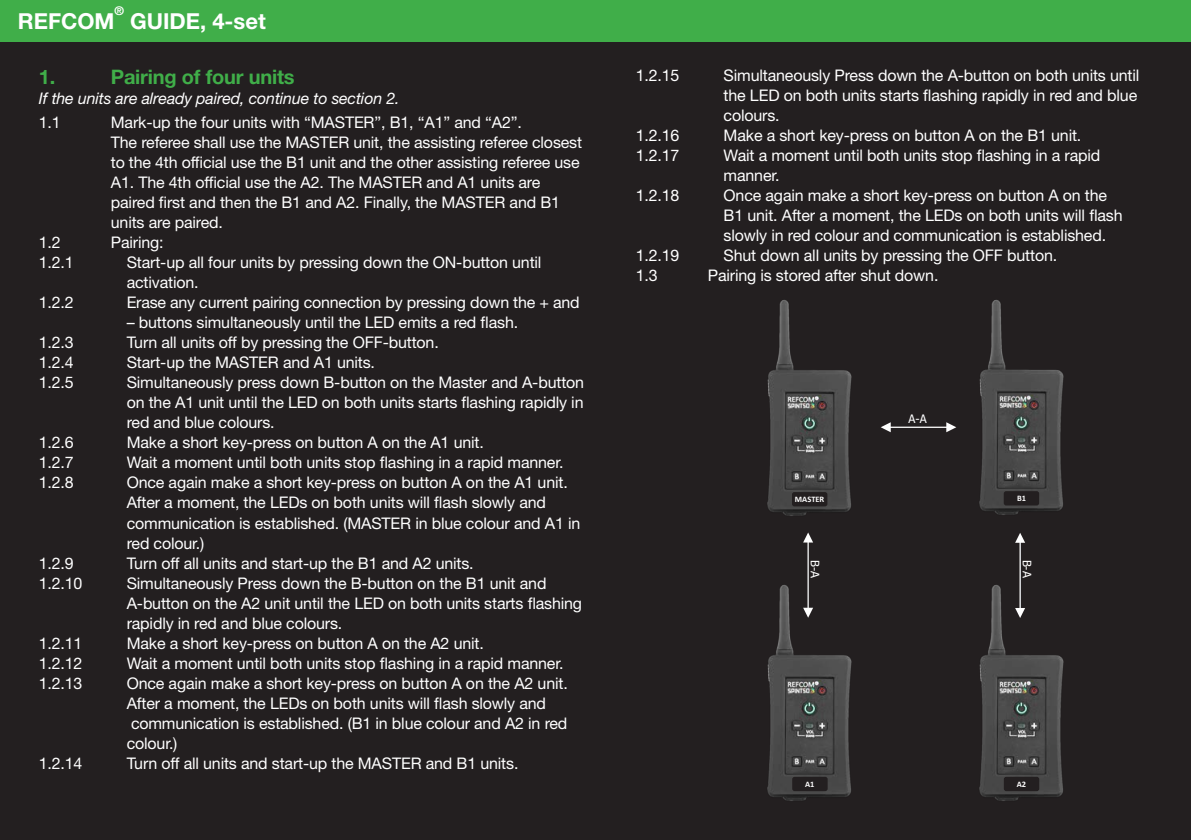
<style>
.page{position:relative;width:1191px;height:840px;background:#fff}
.page>*{position:absolute;margin:0;border:0;box-sizing:border-box;transform-origin:0 0}
.t1{font:700 22px "Helvetica Neue LT Std";color:#fff}
.t2{font:700 20px "Helvetica Neue LT Std";letter-spacing:-.01em;color:#40ae49}
.t3{font:16px/20px "Helvetica Neue LT Std";letter-spacing:-.01em;color:#fff}
.t4{font:italic 16px "Helvetica Neue LT Std";letter-spacing:-.01em;color:#fff}
.t5{font:700 12px "Helvetica Neue LT Std";color:#fff}
.t6{font:11.6px "Tahoma";color:#fff}
.t7{font:700 8.4px "Calibri";letter-spacing:-.005em;color:#fff}
</style>
<div class="page">
<div style="left:0;top:0;width:1191px;height:839px;background:#231f20"></div>
<div style="left:0;top:0;width:1191px;height:42px;background:#40ae49"></div>
<img style="left:767px;top:300px;width:85px;height:216px">
<div style="left:792px;top:492px;width:35px;height:14px;background:#231f20;border-radius:2px"></div>
<img style="left:767px;top:585px;width:85px;height:216px">
<div style="left:792px;top:776px;width:35px;height:14px;background:#231f20;border-radius:2px"></div>
<img style="left:979px;top:585px;width:85px;height:216px">
<div style="left:1003px;top:776px;width:36px;height:14px;background:#231f20;border-radius:2px"></div>
<img style="left:979px;top:299px;width:85px;height:216px">
<div style="left:1003px;top:491px;width:36px;height:14px;background:#231f20;border-radius:2px"></div>
<hr style="left:889px;top:426px;width:59px;height:1px;background:#fff">
<svg style="left:946px;top:422px;width:10px;height:10px"></svg>
<svg style="left:881px;top:422px;width:9px;height:10px"></svg>
<hr style="left:1019px;top:541px;width:1px;height:68px;background:#fff">
<svg style="left:1015px;top:607px;width:10px;height:10px"></svg>
<svg style="left:1015px;top:533px;width:5px;height:9px"></svg>
<img style="left:1020px;top:533px;width:14px;height:72px">
<hr style="left:807px;top:540px;width:1px;height:69px;background:#fff">
<svg style="left:803px;top:607px;width:10px;height:10px"></svg>
<svg style="left:803px;top:533px;width:5px;height:9px"></svg>
<img style="left:808px;top:532px;width:14px;height:73px">
<p class="t5" style="left:114px;top:3px;width:11px">®</p>
<p class="t1" style="left:18px;top:7px;width:98px">REFCOM</p>
<p class="t1" style="left:130px;top:7px;width:137px">GUIDE, 4-set</p>
<p class="t2" style="left:39px;top:64px;width:18px">1.</p>
<p class="t2" style="left:111px;top:64px;width:185px">Pairing of four units</p>
<p class="t4" style="left:39px;top:89px;width:362px">If the units are already paired, continue to section 2.</p>
<p class="t3" style="left:39px;top:112px;width:23px">1.1</p>
<p class="t3" style="left:111px;top:112px;width:412px">Mark-up the four units with “MASTER”, B1, “A1” and “A2”.</p>
<p class="t3" style="left:111px;top:132px;width:473px">The referee shall use the MASTER unit, the assisting referee closest</p>
<p class="t3" style="left:111px;top:152px;width:470px">to the 4th official use the B1 unit and the other assisting referee use A1. The 4th official use the A2. The MASTER and A1 units are paired first and then the B1 and A2. Finally, the MASTER and B1 units are paired.</p>
<p class="t3" style="left:39px;top:232px;width:23px">1.2</p>
<p class="t3" style="left:111px;top:232px;width:54px">Pairing:</p>
<p class="t3" style="left:39px;top:252px;width:36px">1.2.1</p>
<p class="t3" style="left:127px;top:252px;width:416px">Start-up all four units by pressing down the ON-button until activation.</p>
<p class="t3" style="left:39px;top:292px;width:36px">1.2.2</p>
<p class="t3" style="left:127px;top:292px;width:454px">Erase any current pairing connection by pressing down the + and</p>
<p class="t3" style="left:127px;top:312px;width:393px">– buttons simultaneously until the LED emits a red flash.</p>
<p class="t3" style="left:39px;top:332px;width:36px">1.2.3</p>
<p class="t3" style="left:127px;top:332px;width:314px">Turn all units off by pressing the OFF-button.</p>
<p class="t3" style="left:39px;top:352px;width:36px">1.2.4</p>
<p class="t3" style="left:127px;top:352px;width:250px">Start-up the MASTER and A1 units.</p>
<p class="t3" style="left:39px;top:372px;width:36px">1.2.5</p>
<p class="t3" style="left:127px;top:372px;width:459px">Simultaneously press down B-button on the Master and A-button</p>
<p class="t3" style="left:127px;top:392px;width:458px">on the A1 unit until the LED on both units starts flashing rapidly in</p>
<p class="t3" style="left:127px;top:412px;width:149px">red and blue colours.</p>
<p class="t3" style="left:39px;top:432px;width:36px">1.2.6</p>
<p class="t3" style="left:127px;top:432px;width:359px">Make a short key-press on button A on the A1 unit.</p>
<p class="t3" style="left:39px;top:452px;width:36px">1.2.7</p>
<p class="t3" style="left:127px;top:452px;width:438px">Wait a moment until both units stop flashing in a rapid manner.</p>
<p class="t3" style="left:39px;top:472px;width:36px">1.2.8</p>
<p class="t3" style="left:127px;top:472px;width:442px">Once again make a short key-press on button A on the A1 unit.</p>
<p class="t3" style="left:127px;top:492px;width:421px">After a moment, the LEDs on both units will flash slowly and</p>
<p class="t3" style="left:127px;top:512px;width:455px">communication is established. (MASTER in blue colour and A1 in</p>
<p class="t3" style="left:127px;top:532px;width:79px">red colour.)</p>
<p class="t3" style="left:39px;top:552px;width:36px">1.2.9</p>
<p class="t3" style="left:127px;top:552px;width:348px">Turn off all units and start-up the B1 and A2 units.</p>
<p class="t3" style="left:39px;top:572px;width:45px">1.2.10</p>
<p class="t3" style="left:127px;top:572px;width:421px">Simultaneously Press down the B-button on the B1 unit and</p>
<p class="t3" style="left:127px;top:592px;width:457px">A-button on the A2 unit until the LED on both units starts flashing</p>
<p class="t3" style="left:127px;top:612px;width:217px">rapidly in red and blue colours.</p>
<p class="t3" style="left:39px;top:632px;width:45px">1.2.11</p>
<p class="t3" style="left:127px;top:632px;width:359px">Make a short key-press on button A on the A2 unit.</p>
<p class="t3" style="left:39px;top:652px;width:45px">1.2.12</p>
<p class="t3" style="left:127px;top:652px;width:438px">Wait a moment until both units stop flashing in a rapid manner.</p>
<p class="t3" style="left:39px;top:672px;width:45px">1.2.13</p>
<p class="t3" style="left:127px;top:672px;width:442px">Once again make a short key-press on button A on the A2 unit.</p>
<p class="t3" style="left:127px;top:692px;width:421px">After a moment, the LEDs on both units will flash slowly and</p>
<p class="t3" style="left:131px;top:712px;width:438px">communication is established. (B1 in blue colour and A2 in red</p>
<p class="t3" style="left:127px;top:732px;width:52px">colour.)</p>
<p class="t3" style="left:39px;top:752px;width:45px">1.2.14</p>
<p class="t3" style="left:127px;top:752px;width:393px">Turn off all units and start-up the MASTER and B1 units.</p>
<p class="t3" style="left:636px;top:65px;width:45px">1.2.15</p>
<p class="t3" style="left:723px;top:65px;width:417px">Simultaneously Press down the A-button on both units until</p>
<p class="t3" style="left:723px;top:85px;width:415px">the LED on both units starts flashing rapidly in red and blue</p>
<p class="t3" style="left:723px;top:105px;width:58px">colours.</p>
<p class="t3" style="left:636px;top:125px;width:45px">1.2.16</p>
<p class="t3" style="left:723px;top:125px;width:359px">Make a short key-press on button A on the B1 unit.</p>
<p class="t3" style="left:636px;top:145px;width:45px">1.2.17</p>
<p class="t3" style="left:723px;top:145px;width:378px">Wait a moment until both units stop flashing in a rapid</p>
<p class="t3" style="left:723px;top:165px;width:57px">manner.</p>
<p class="t3" style="left:636px;top:185px;width:45px">1.2.18</p>
<p class="t3" style="left:723px;top:185px;width:385px">Once again make a short key-press on button A on the</p>
<p class="t3" style="left:723px;top:205px;width:400px">B1 unit. After a moment, the LEDs on both units will flash</p>
<p class="t3" style="left:723px;top:225px;width:384px">slowly in red colour and communication is established.</p>
<p class="t3" style="left:636px;top:245px;width:45px">1.2.19</p>
<p class="t3" style="left:723px;top:245px;width:335px">Shut down all units by pressing the OFF button.</p>
<p class="t3" style="left:636px;top:265px;width:23px">1.3</p>
<p class="t3" style="left:708px;top:265px;width:232px">Pairing is stored after shut down.</p>
<p class="t7" style="left:795px;top:493px;width:31px">MASTER</p>
<p class="t6" style="left:823px;top:559px;width:20px;rotate:90deg">B-A</p>
<p class="t6" style="left:908px;top:411px;width:20px">A-A</p>
<p class="t7" style="left:1017px;top:492px;width:11px">B1</p>
<p class="t6" style="left:1035px;top:559px;width:20px;rotate:90deg">B-A</p>
<p class="t7" style="left:805px;top:777px;width:11px">A1</p>
<p class="t7" style="left:1016px;top:777px;width:11px">A2</p>
</div>
